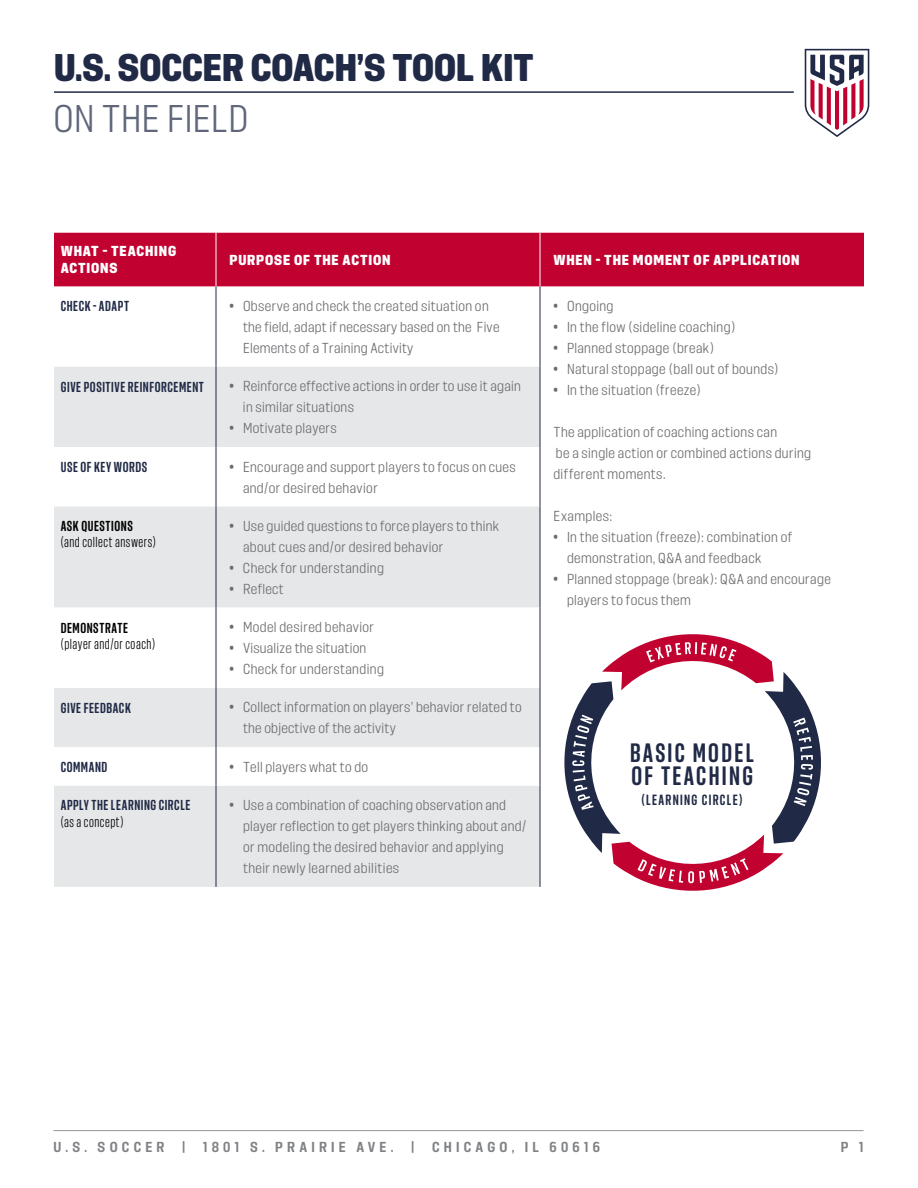
<style>
.page{position:relative;width:918px;height:1188px;background:#fff}
.page>*{position:absolute;margin:0;border:0;box-sizing:border-box;transform-origin:0 0}
.t1{font:900 36px "USSF90 Minutes Display";color:#202945}
.t2{font:300 36px "USSF90 Minutes Display";letter-spacing:.01em;color:#61677b}
.t3{font:700 24.75px/23.7px "USSF90 Minutes Display Cond";letter-spacing:.095em;color:#202945}
.t4{font:700 13.8px "USSF90 Minutes Display Cond";letter-spacing:.095em;color:#202945}
.t5{font:300 13.5px/21px "USSF90 Minutes Display";letter-spacing:.03em;color:#6b6c6f}
.t6{font:700 13.5px "USSF90 Minutes Display Cond";letter-spacing:.04em;color:#202945}
.t7{font:900 13.5px/16.5px "USSF90 Minutes Display";letter-spacing:.06em;color:#fff}
.t8{font:300 13.5px "USSF90 Minutes Display Cond";letter-spacing:.04em;color:#000}
.t9{font:700 13.5px "USSF90 Minutes Display";letter-spacing:.31em;color:#808285}
.t10{font:700 13.5px "USSF90 Minutes Display Cond";letter-spacing:.04em;color:#000}
</style>
<div class="page">
<div style="left:54px;top:233px;width:810px;height:53px;background:#c10230"></div>
<div style="left:54px;top:367px;width:486px;height:520px;background:#e6e7e8"></div>
<svg style="left:54px;top:447px;width:486px;height:339px"></svg>
<hr style="left:216px;top:286px;width:1px;height:81px;background:#202945">
<hr style="left:540px;top:286px;width:1px;height:81px;background:#202945">
<hr style="left:216px;top:367px;width:1px;height:80px;background:#202945">
<hr style="left:540px;top:367px;width:1px;height:80px;background:#202945">
<hr style="left:216px;top:447px;width:1px;height:59px;background:#202945">
<hr style="left:540px;top:447px;width:1px;height:59px;background:#202945">
<hr style="left:216px;top:506px;width:1px;height:102px;background:#202945">
<hr style="left:540px;top:506px;width:1px;height:102px;background:#202945">
<hr style="left:216px;top:608px;width:1px;height:80px;background:#202945">
<hr style="left:540px;top:608px;width:1px;height:80px;background:#202945">
<hr style="left:216px;top:688px;width:1px;height:59px;background:#202945">
<hr style="left:540px;top:688px;width:1px;height:59px;background:#202945">
<hr style="left:216px;top:747px;width:1px;height:39px;background:#202945">
<hr style="left:540px;top:747px;width:1px;height:39px;background:#202945">
<hr style="left:216px;top:786px;width:1px;height:101px;background:#202945">
<hr style="left:540px;top:786px;width:1px;height:101px;background:#202945">
<hr style="left:216px;top:233px;width:1px;height:53px;background:#fff">
<hr style="left:540px;top:233px;width:1px;height:53px;background:#fff">
<svg style="left:564px;top:634px;width:257px;height:257px"></svg>
<hr style="left:53px;top:1130px;width:811px;height:1px;background:#939598">
<svg style="left:805px;top:49px;width:64px;height:88px"></svg>
<hr style="left:54px;top:91px;width:740px;height:2px;background:#202945">
<h1 class="t1" style="left:54px;top:47px;width:481px">U.S. SOCCER COACH’S TOOL KIT</h1>
<h1 class="t2" style="left:53px;top:97px;width:196px">ON THE FIELD</h1>
<p class="t7" style="left:61px;top:243px;width:117px">WHAT - TEACHING<br>ACTIONS</p>
<p class="t7" style="left:230px;top:251px;width:163px">PURPOSE OF THE ACTION</p>
<p class="t7" style="left:554px;top:251px;width:248px">WHEN - THE MOMENT OF APPLICATION</p>
<p class="t6" style="left:61px;top:298px;width:70px">CHECK - ADAPT</p>
<p class="t5" style="left:554px;top:295px;width:62px">• Ongoing</p>
<p class="t5" style="left:554px;top:316px;width:184px">• In the flow (sideline coaching)</p>
<p class="t5" style="left:554px;top:337px;width:163px">• Planned stoppage (break)</p>
<p class="t5" style="left:554px;top:358px;width:227px">• Natural stoppage (ball out of bounds)</p>
<p class="t5" style="left:554px;top:379px;width:149px">• In the situation (freeze)</p>
<p class="t5" style="left:554px;top:421px;width:259px">The application of coaching actions can<br>be a single action or combined actions during different moments.</p>
<p class="t5" style="left:554px;top:505px;width:60px">Examples:</p>
<p class="t5" style="left:567px;top:526px;width:227px;text-indent:-14px">• In the situation (freeze): combination of demonstration, Q&amp;A and feedback</p>
<p class="t5" style="left:567px;top:568px;width:265px;text-indent:-14px">• Planned stoppage (break): Q&amp;A and encourage players to focus them</p>
<p class="t5" style="left:243px;top:295px;width:258px;text-indent:-14px">• Observe and check the created situation on the field, adapt if necessary based on the Five<br>Elements of a Training Activity</p>
<p class="t5" style="left:243px;top:376px;width:279px;text-indent:-13px">• Reinforce effective actions in order to use it again in similar situations</p>
<p class="t5" style="left:230px;top:418px;width:109px">• Motivate players</p>
<p class="t5" style="left:243px;top:456px;width:274px;text-indent:-14px">• Encourage and support players to focus on cues and/or desired behavior</p>
<p class="t5" style="left:243px;top:515px;width:258px;text-indent:-14px">• Use guided questions to force players to think about cues and/or desired behavior</p>
<p class="t5" style="left:229px;top:557px;width:156px">• Check for understanding</p>
<p class="t5" style="left:230px;top:578px;width:56px">• Reflect</p>
<p class="t5" style="left:230px;top:616px;width:146px">• Model desired behavior</p>
<p class="t5" style="left:230px;top:637px;width:138px">• Visualize the situation</p>
<p class="t5" style="left:230px;top:658px;width:156px">• Check for understanding</p>
<p class="t5" style="left:243px;top:696px;width:280px;text-indent:-14px">• Collect information on players’ behavior related to the objective of the activity</p>
<p class="t5" style="left:230px;top:756px;width:140px">• Tell players what to do</p>
<p class="t5" style="left:243px;top:794px;width:285px;text-indent:-14px">• Use a combination of coaching observation and player reflection to get players thinking about and/ or modeling the desired behavior and applying their newly learned abilities</p>
<p class="t6" style="left:61px;top:379px;width:145px">GIVE POSITIVE REINFORCEMENT</p>
<p class="t6" style="left:61px;top:459px;width:88px">USE OF KEY WORDS</p>
<p class="t10" style="left:61px;top:518px;width:74px">ASK QUESTIONS</p>
<p class="t8" style="left:61px;top:535px;width:97px">(and collect answers)</p>
<p class="t10" style="left:61px;top:620px;width:69px">DEMONSTRATE</p>
<p class="t8" style="left:61px;top:636px;width:96px">(player and/or coach)</p>
<p class="t6" style="left:61px;top:700px;width:72px">GIVE FEEDBACK</p>
<h2 class="t3" style="left:630px;top:740px;width:125px">BASIC MODEL<br>OF TEACHING</h2>
<p class="t4" style="left:642px;top:792px;width:102px">(LEARNING CIRCLE)</p>
<p class="t6" style="left:61px;top:759px;width:48px">COMMAND</p>
<p class="t6" style="left:61px;top:798px;width:131px">APPLY THE LEARNING CIRCLE</p>
<p class="t8" style="left:61px;top:814px;width:64px">(as a concept)</p>
<p class="t9" style="left:53px;top:1139px;width:113px">U.S. SOCCER</p>
<p class="t9" style="left:182px;top:1139px;width:6px">|</p>
<p class="t9" style="left:203px;top:1139px;width:192px">1801 S. PRAIRIE AVE.</p>
<p class="t9" style="left:411px;top:1139px;width:6px">|</p>
<p class="t9" style="left:432px;top:1139px;width:169px">CHICAGO, IL 60616</p>
<p class="t9" style="left:841px;top:1139px;width:24px">P 1</p>
</div>
